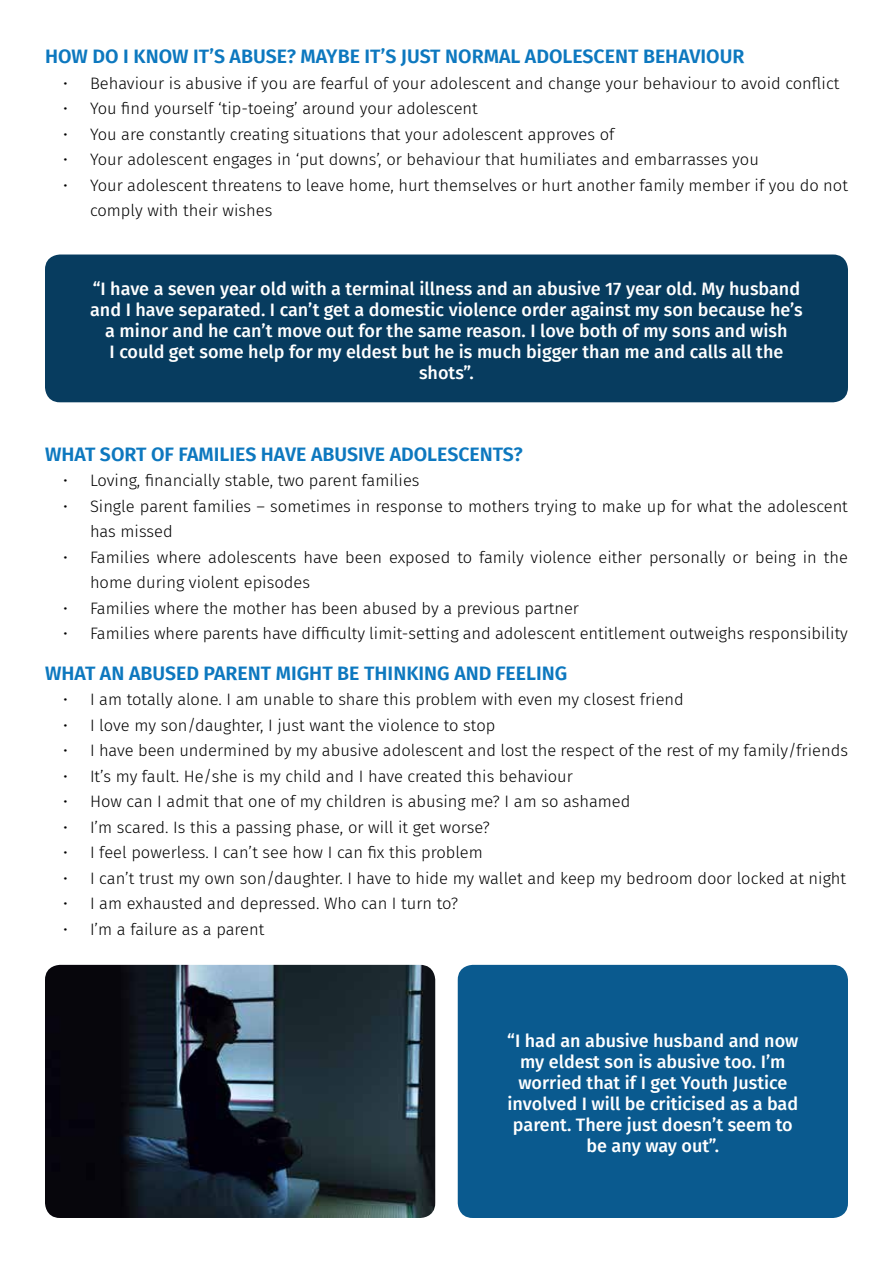
<style>
.page{position:relative;width:893px;height:1263px;background:#fff}
.page>*{position:absolute;margin:0;border:0;box-sizing:border-box;transform-origin:0 0}
.t1{font:600 19.5px "Fira Sans";color:#0d78bf}
.t2{font:500 18px/21px "Fira Sans";color:#fff;text-align:center}
.t3{font:300 16.5px/25.5px "Fira Sans";color:#000}
</style>
<div class="page">
<div style="left:45px;top:254px;width:803px;height:148px;background:#073c5f;border-radius:15px"></div>
<div style="left:458px;top:965px;width:390px;height:253px;background:#0a5a8f;border-radius:15px"></div>
<img style="left:45px;top:965px;width:390px;height:253px">
<p class="t1" style="left:45px;top:40px;width:701px">HOW DO I KNOW IT’S ABUSE? MAYBE IT’S JUST NORMAL ADOLESCENT BEHAVIOUR</p>
<p class="t3" style="left:63px;top:70px;width:778px">• Behaviour is abusive if you are fearful of your adolescent and change your behaviour to avoid conflict</p>
<p class="t3" style="left:63px;top:96px;width:416px">• You find yourself ‘tip-toeing’ around your adolescent</p>
<p class="t3" style="left:63px;top:121px;width:553px">• You are constantly creating situations that your adolescent approves of</p>
<p class="t3" style="left:63px;top:147px;width:697px">• Your adolescent engages in ‘put downs’, or behaviour that humiliates and embarrasses you</p>
<p class="t3" style="left:90px;top:172px;width:759px;text-indent:-27px">• Your adolescent threatens to leave home, hurt themselves or hurt another family member if you do not comply with their wishes</p>
<p class="t2" style="left:90px;top:278px;width:714px">“I have a seven year old with a terminal illness and an abusive 17 year old. My husband and I have separated. I can’t get a domestic violence order against my son because he’s a minor and he can’t move out for the same reason. I love both of my sons and wish<br>I could get some help for my eldest but he is much bigger than me and calls all the shots”.</p>
<p class="t1" style="left:45px;top:438px;width:479px">WHAT SORT OF FAMILIES HAVE ABUSIVE ADOLESCENTS?</p>
<p class="t3" style="left:63px;top:468px;width:358px">• Loving, financially stable, two parent families</p>
<p class="t3" style="left:90px;top:493px;width:759px;text-indent:-27px">• Single parent families – sometimes in response to mothers trying to make up for what the adolescent has missed</p>
<p class="t3" style="left:90px;top:544px;width:759px;text-indent:-27px">• Families where adolescents have been exposed to family violence either personally or being in the home during violent episodes</p>
<p class="t3" style="left:63px;top:595px;width:518px">• Families where the mother has been abused by a previous partner</p>
<p class="t3" style="left:63px;top:621px;width:786px">• Families where parents have difficulty limit-setting and adolescent entitlement outweighs responsibility</p>
<p class="t1" style="left:45px;top:657px;width:524px">WHAT AN ABUSED PARENT MIGHT BE THINKING AND FEELING</p>
<p class="t3" style="left:63px;top:687px;width:622px">• I am totally alone. I am unable to share this problem with even my closest friend</p>
<p class="t3" style="left:63px;top:712px;width:434px">• I love my son/daughter, I just want the violence to stop</p>
<p class="t3" style="left:63px;top:738px;width:786px">• I have been undermined by my abusive adolescent and lost the respect of the rest of my family/friends</p>
<p class="t3" style="left:63px;top:763px;width:511px">• It’s my fault. He/she is my child and I have created this behaviour</p>
<p class="t3" style="left:63px;top:789px;width:569px">• How can I admit that one of my children is abusing me? I am so ashamed</p>
<p class="t3" style="left:63px;top:814px;width:428px">• I’m scared. Is this a passing phase, or will it get worse?</p>
<p class="t3" style="left:63px;top:840px;width:421px">• I feel powerless. I can’t see how I can fix this problem</p>
<p class="t3" style="left:63px;top:865px;width:785px">• I can’t trust my own son/daughter. I have to hide my wallet and keep my bedroom door locked at night</p>
<p class="t3" style="left:63px;top:891px;width:397px">• I am exhausted and depressed. Who can I turn to?</p>
<p class="t3" style="left:63px;top:916px;width:203px">• I’m a failure as a parent</p>
<p class="t2" style="left:507px;top:1030px;width:293px">“I had an abusive husband and now my eldest son is abusive too. I’m worried that if I get Youth Justice involved I will be criticised as a bad parent. There just doesn’t seem to be any way out”.</p>
</div>
